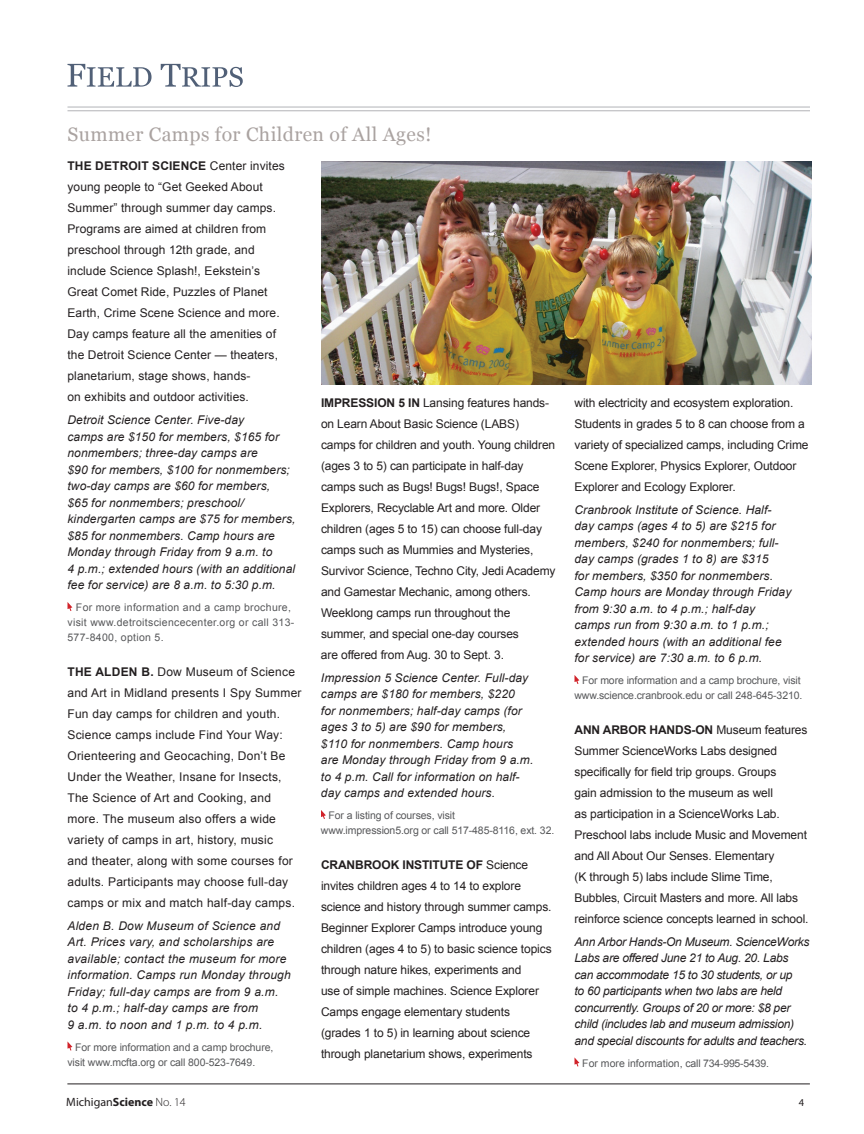
<style>
.page{position:relative;width:864px;height:1134px;background:#fff}
.page>*{position:absolute;margin:0;border:0;box-sizing:border-box;transform-origin:0 0}
.t1{font:19.5px "Georgia";letter-spacing:.02em;color:#aaa3a1}
.t2{font:12px/21px "Arial";letter-spacing:-.01em;color:#231f20}
.t3{font:italic 12px/16.5px "Arial";letter-spacing:.01em;color:#231f20}
.t4{font:12px/21px "Arial";letter-spacing:.02em;color:#231f20}
.t5{font:12px/21px "Arial";letter-spacing:.01em;color:#231f20}
.t6{font:italic 12px/16.5px "Arial";letter-spacing:-.02em;color:#231f20}
.t7{font:12px "Myriad Pro";color:#231f20}
.t8{font:10.5px/15px "Arial";letter-spacing:-.01em;color:#57585a}
.t9{font:10.5px/15px "Arial";letter-spacing:.03em;color:#57585a}
.t10{font:10.5px "Myriad Pro";color:#231f20}
.s1{font-weight:700}
.s2{font-weight:300}
</style>
<div class="page">
<hr style="left:67px;top:1084px;width:743px;height:1px;background:#231f20">
<hr style="left:68px;top:107px;width:742px;height:1px;background:#b2b3b7">
<hr style="left:68px;top:110px;width:742px;height:1px;background:#b2b3b7">
<svg style="left:67px;top:602px;width:5px;height:9px"></svg>
<svg style="left:67px;top:1041px;width:5px;height:10px"></svg>
<svg style="left:68px;top:64px;width:175px;height:23px"></svg>
<svg style="left:321px;top:810px;width:5px;height:9px"></svg>
<svg style="left:574px;top:675px;width:5px;height:9px"></svg>
<svg style="left:574px;top:1057px;width:5px;height:10px"></svg>
<img style="left:321px;top:161px;width:490px;height:223px">
<h1 class="t1" style="left:68px;top:122px;width:366px">Summer Camps for Children of All Ages!</h1>
<p class="t5" style="left:68px;top:156px;width:219px"><span class="s1">THE DETROIT SCIENC E</span> Center invites young people to “Get Geeked About Summer” through summer day camps.<br>Programs are aimed at children from preschool through 12th grade, and include Science Splash!, Eekstein’s Great Comet Ride, Puzzles of Planet Earth, Crime Scene Science and more.<br>Day camps feature all the amenities of the Detroit Science Center — theaters, planetarium, stage shows, hands-<br>on exhibits and outdoor activities.</p>
<p class="t3" style="left:68px;top:412px;width:229px">Detroit Science Center. Five-day<br>camps are $150 for members, $165 for nonmembers; three-day camps are<br>$90 for members, $100 for nonmembers; two-day camps are $60 for members,<br>$65 for nonmembers; preschool/ kindergarten camps are $75 for members, $85 for nonmembers. Camp hours are Monday through Friday from 9 a.m. to<br>4 p.m.; extended hours (with an additional fee for service) are 8 a.m. to 5:30 p.m.</p>
<p class="t9" style="left:67px;top:600px;width:228px;text-indent:8px">For more information and a camp brochure, visit www.detroitsciencecenter.org or call 313-<br>577-8400, option 5.</p>
<p class="t4" style="left:67px;top:661px;width:236px"><span class="s1">THE ALDEN B.</span> Dow Museum of Science and Art in Midland presents I Spy Summer Fun day camps for children and youth.<br>Science camps include Find Your Way:<br>Orienteering and Geocaching, Don’t Be Under the Weather, Insane for Insects, The Science of Art and Cooking, and more. The museum also offers a wide variety of camps in art, history, music<br>and theater, along with some courses for adults. Participants may choose full-day camps or mix and match half-day camps.</p>
<p class="t3" style="left:67px;top:918px;width:225px">Alden B. Dow Museum of Science and Art. Prices vary, and scholarships are available; contact the museum for more information. Camps run Monday through Friday; full-day camps are from 9 a.m. to 4 p.m.; half-day camps are from<br>9 a.m. to noon and 1 p.m. to 4 p.m.</p>
<p class="t8" style="left:67px;top:1040px;width:207px;text-indent:8px">For more information and a camp brochure, visit www.mcfta.org or call 800-523-7649.</p>
<p class="t2" style="left:321px;top:392px;width:236px"><span class="s1">IM PRESSION 5 IN</span> Lansing features hands&shy;on Learn About Basic Science (LABS) camps for children and youth. Young children (ages 3 to 5) can participate in half-day camps such as Bugs! Bugs! Bugs!, Space Explorers, Recyclable Art and more. Older children (ages 5 to 15) can choose full-day camps such as Mummies and Mysteries, Survivor Science, Techno City, Jedi Academy and Gamestar Mechanic, among others.<br>Weeklong camps run throughout the summer, and special one-day courses<br>are offered from Aug. 30 to Sept. 3.</p>
<p class="t3" style="left:321px;top:670px;width:214px">Impression 5 Science Center. Full-day camps are $180 for members, $220<br>for nonmembers; half-day camps (for ages 3 to 5) are $90 for members, $110 for nonmembers. Camp hours are Monday through Friday from 9 a.m. to 4 p.m. Call for information on half&shy;day camps and extended hours.</p>
<p class="t8" style="left:321px;top:808px;width:235px;text-indent:8px">For a listing of courses, visit www.impression5.org or call 517-485-8116, ext. 32.</p>
<p class="t2" style="left:321px;top:854px;width:232px"><span class="s1">CRANBROOK INSTITUTE OF</span> Science invites children ages 4 to 14 to explore science and history through summer camps.<br>Beginner Explorer Camps introduce young children (ages 4 to 5) to basic science topics through nature hikes, experiments and<br>use of simple machines. Science Explorer Camps engage elementary students (grades 1 to 5) in learning about science through planetarium shows, experiments</p>
<p class="t2" style="left:574px;top:392px;width:236px">with electricity and ecosystem exploration.<br>Students in grades 5 to 8 can choose from a variety of specialized camps, including Crime Scene Explorer, Physics Explorer, Outdoor Explorer and Ecology Explorer.</p>
<p class="t3" style="left:574px;top:502px;width:218px">Cranbrook Institute of Science. Half&shy;day camps (ages 4 to 5) are $215 for members, $240 for nonmembers; full&shy;day camps (grades 1 to 8) are $315<br>for members, $350 for nonmembers.<br>Camp hours are Monday through Friday from 9:30 a.m. to 4 p.m.; half-day camps run from 9:30 a.m. to 1 p.m.; extended hours (with an additional fee for service) are 7:30 a.m. to 6 p.m.</p>
<p class="t8" style="left:574px;top:673px;width:230px;text-align:center">For more information and a camp brochure, visit www.science.cranbrook.edu or call 248-645-3210.</p>
<p class="t2" style="left:574px;top:719px;width:236px"><span class="s1">ANN ARBOR HANDS-ON</span> Museum features Summer ScienceWorks Labs designed specifically for field trip groups. Groups<br>gain admission to the museum as well<br>as participation in a ScienceWorks Lab.<br>Preschool labs include Music and Movement and All About Our Senses. Elementary<br>(K through 5) labs include Slime Time, Bubbles, Circuit Masters and more. All labs reinforce science concepts learned in school.</p>
<p class="t6" style="left:574px;top:934px;width:237px">Ann Arbor Hands-On Museum. ScienceWorks Labs are offered June 21 to Aug. 20. Labs can accommodate 15 to 30 students, or up<br>to 60 participants when two labs are held concurrently. Groups of 20 or more: $8 per child (includes lab and museum admission) and special discounts for adults and teachers.</p>
<p class="t8" style="left:582px;top:1055px;width:188px">For more information, call 734-995-5439.</p>
<p class="t7" style="left:66px;top:1094px;width:121px">Michigan<span class="s1">Science</span> <span class="s2">No. 14</span></p>
<p class="t10" style="left:799px;top:1096px;width:7px">4</p>
</div>
